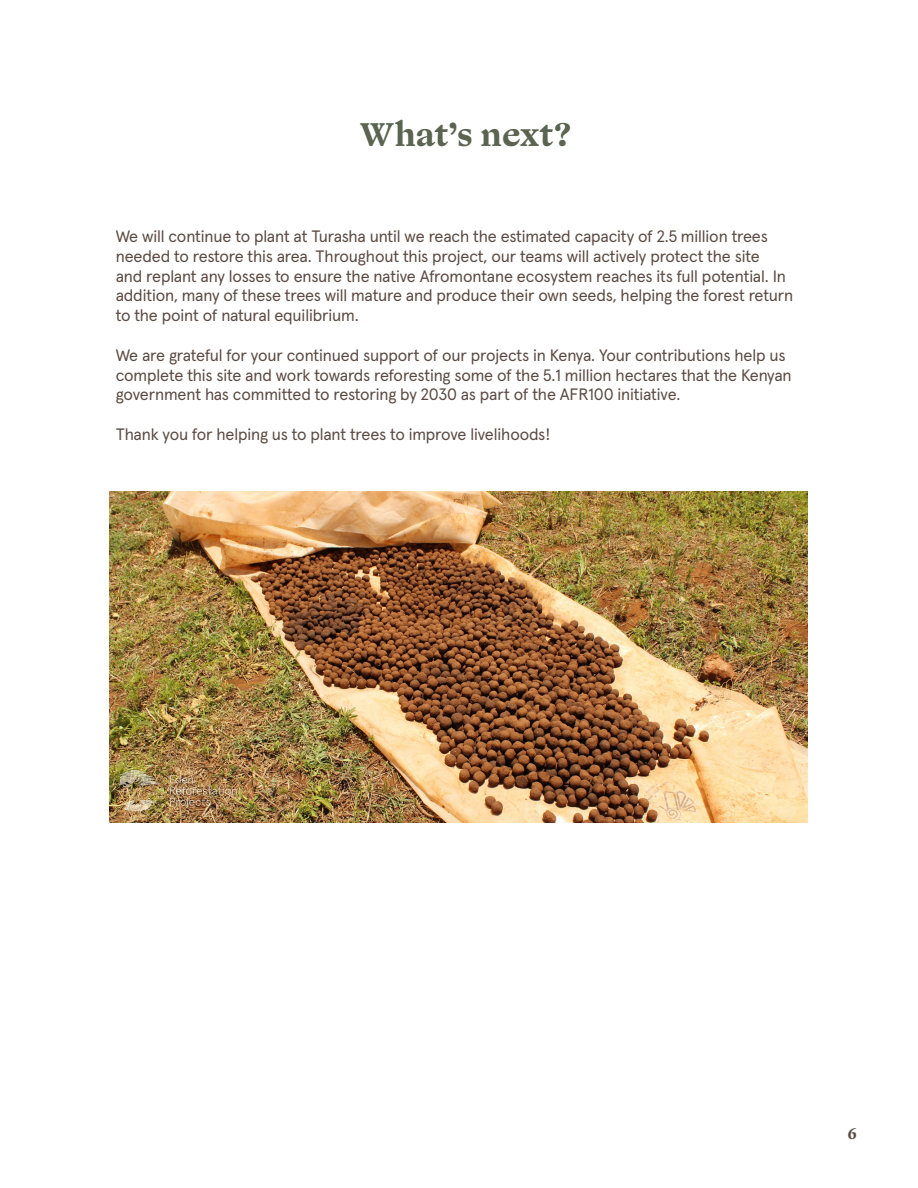
<style>
.page{position:relative;width:918px;height:1188px;background:#fff}
.page>*{position:absolute;margin:0;border:0;box-sizing:border-box;transform-origin:0 0}
.t1{font:700 33px "Ogg Text";color:#5b6450}
.t2{font:16.5px/19.8px "Apercu Pro";letter-spacing:-.01em;color:#5b4a42}
.t3{font:700 15px "Ogg Text";color:#594a41}
</style>
<div class="page">
<img style="left:110px;top:491px;width:697px;height:332px">
<img style="left:120px;top:770px;width:118px;height:42px">
<p class="t1" style="left:360px;top:113px;width:213px">What’s next?</p>
<p class="t2" style="left:116px;top:225px;width:679px">We will continue to plant at Turasha until we reach the estimated capacity of 2.5 million trees needed to restore this area. Throughout this project, our teams will actively protect the site<br>and replant any losses to ensure the native Afromontane ecosystem reaches its full potential. In addition, many of these trees will mature and produce their own seeds, helping the forest return to the point of natural equilibrium.</p>
<p class="t2" style="left:116px;top:344px;width:677px">We are grateful for your continued support of our projects in Kenya. Your contributions help us complete this site and work towards reforesting some of the 5.1 million hectares that the Kenyan government has committed to restoring by 2030 as part of the AFR100 initiative.</p>
<p class="t2" style="left:116px;top:423px;width:436px">Thank you for helping us to plant trees to improve livelihoods!</p>
<p class="t3" style="left:848px;top:1124px;width:11px">6</p>
</div>
